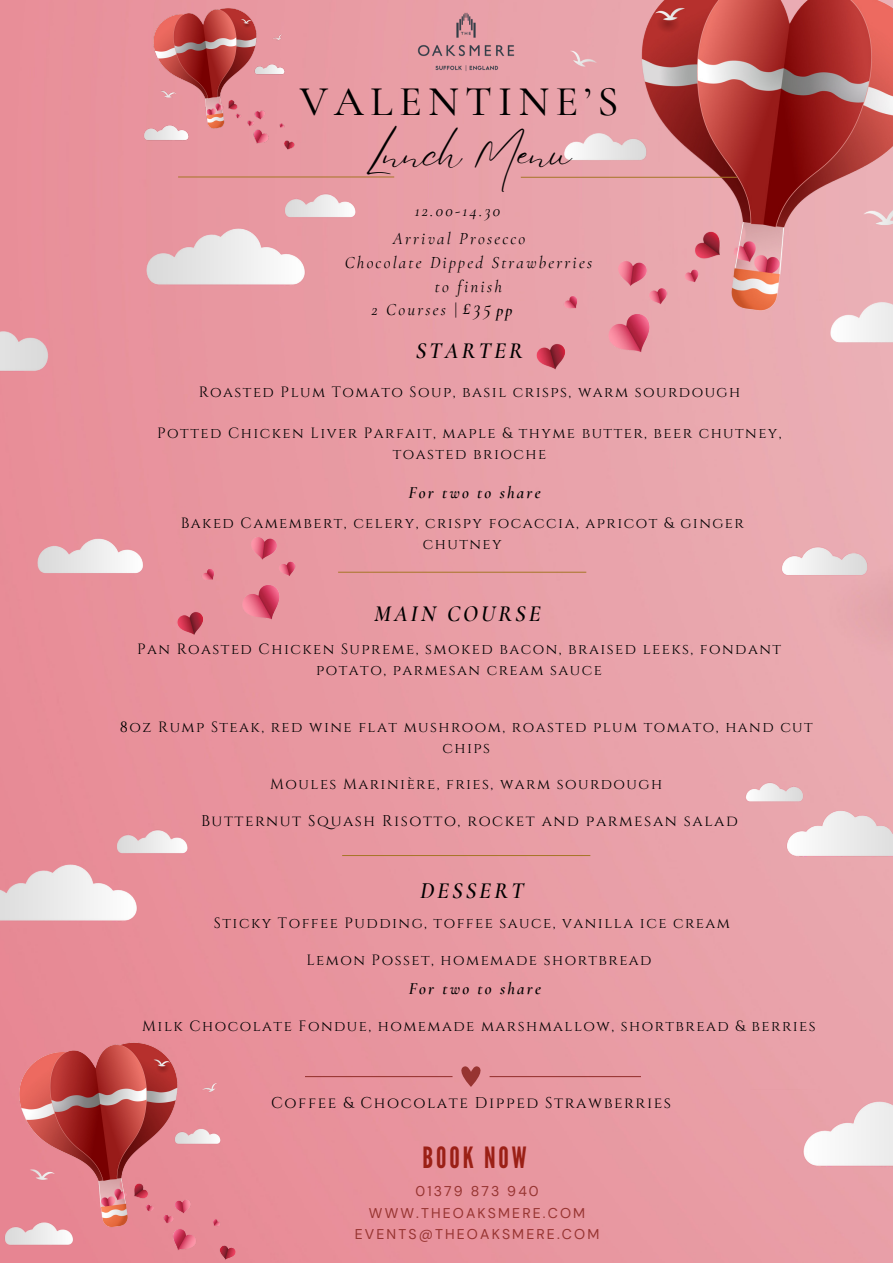
<style>
.page{position:relative;width:893px;height:1263px;background:#fff}
.page>*{position:absolute;margin:0;border:0;box-sizing:border-box;transform-origin:0 0}
.t1{font:500 42.3px "Cormorant Garamond";letter-spacing:.145em;color:#000}
.t2{font:38.25px "Eyesome Script";color:#000}
.t3{font:29.25px "League Gothic";letter-spacing:.1em;color:#9b2016}
.t4{font:italic 600 22.65px "Cormorant Garamond";letter-spacing:.13em;color:#000}
.t5{font:italic 21px "Cormorant Garamond";color:#000}
.t6{font:italic 16.95px/23.6px "Cormorant Garamond";letter-spacing:.13em;color:#000;text-align:center}
.t7{font:italic 600 16.95px "Cormorant Garamond";color:#000}
.t8{font:italic 600 16.8px "Cormorant Garamond";letter-spacing:.13em;color:#000}
.t9{font:15.67px "Cinzel";letter-spacing:.1em;color:#000}
.t10{font:15.52px "Cinzel";letter-spacing:.1em;color:#000}
.t11{font:14.92px/20.9px "Cinzel";letter-spacing:.1em;color:#000;text-align:center}
.t12{font:14.1px "DM Sans";letter-spacing:.15em;color:#973431}
.s1{font-style:normal}
</style>
<div class="page">
<img style="left:0;top:667px;width:212px;height:287px">
<hr style="left:342px;top:855px;width:248px;height:1px;background:#a67526">
<img style="left:0;top:0;width:893px;height:405px">
<img style="left:403px;top:0;width:126px;height:89px">
<hr style="left:521px;top:177px;width:216px;height:1px;background:#a67526">
<hr style="left:178px;top:177px;width:216px;height:1px;background:#a67526">
<svg style="left:305px;top:1064px;width:336px;height:23px;background:#e28f97"></svg>
<img style="left:728px;top:538px;width:165px;height:345px">
<img style="left:137px;top:3px;width:294px;height:148px">
<img style="left:0;top:1035px;width:305px;height:228px">
<img style="left:717px;top:1089px;width:176px;height:114px">
<hr style="left:338px;top:572px;width:248px;height:1px;background:#a67526">
<img style="left:105px;top:92px;width:276px;height:226px">
<img style="left:0;top:494px;width:302px;height:173px">
<p class="t1" style="left:300px;top:76px;width:320px">VALENTINE’S</p>
<p class="t2" style="left:365px;top:128px;width:208px">Lnnch Menu</p>
<p class="t6" style="left:415px;top:199px;width:87px">12.00-14.30</p>
<p class="t6" style="left:393px;top:227px;width:134px">Arrival Prosecco</p>
<p class="t6" style="left:345px;top:251px;width:249px">Chocolate Dipped Strawberries to finish</p>
<p class="t6" style="left:371px;top:298px;width:87px">2 Courses <span class="s1">|</span></p>
<p class="t5" style="left:463px;top:295px;width:30px">£35</p>
<p class="t7" style="left:496px;top:300px;width:17px">pp</p>
<p class="t4" style="left:416px;top:337px;width:109px">STARTER</p>
<p class="t11" style="left:199px;top:382px;width:543px">Roasted Plum Tomato Soup, basil crisps, warm sourdough</p>
<p class="t11" style="left:157px;top:423px;width:626px">Potted Chicken Liver Parfait, maple &amp; thyme butter, beer chutney, toasted brioche</p>
<p class="t8" style="left:408px;top:482px;width:134px">For two to share</p>
<p class="t11" style="left:181px;top:513px;width:564px">Baked Camembert, celery, crispy focaccia, apricot &amp; ginger chutney</p>
<p class="t4" style="left:374px;top:600px;width:168px">MAIN COURSE</p>
<p class="t11" style="left:137px;top:639px;width:645px">Pan Roasted Chicken Supreme, smoked bacon, braised leeks, fondant potato, parmesan cream sauce</p>
<p class="t11" style="left:120px;top:717px;width:694px">8oz Rump Steak, red wine flat mushroom, roasted plum tomato, hand cut chips</p>
<p class="t11" style="left:270px;top:774px;width:393px">Moules Marinière, fries, warm sourdough</p>
<p class="t10" style="left:201px;top:810px;width:538px">Butternut Squash Risotto, rocket and parmesan salad</p>
<p class="t4" style="left:420px;top:877px;width:105px">DESSERT</p>
<p class="t11" style="left:214px;top:913px;width:517px">Sticky Toffee Pudding, toffee sauce, vanilla ice cream</p>
<p class="t11" style="left:306px;top:950px;width:347px">Lemon Posset, homemade shortbread</p>
<p class="t8" style="left:409px;top:979px;width:134px">For two to share</p>
<p class="t11" style="left:142px;top:1015px;width:675px">Milk Chocolate Fondue, homemade marshmallow, shortbread &amp; berries</p>
<p class="t9" style="left:271px;top:1092px;width:401px">Coffee &amp; Chocolate Dipped Strawberries</p>
<p class="t3" style="left:422px;top:1141px;width:105px">BOOK NOW</p>
<p class="t12" style="left:415px;top:1182px;width:125px">01379 873 940</p>
<p class="t12" style="left:369px;top:1203px;width:218px">WWW.THEOAKSMERE.COM</p>
<p class="t12" style="left:355px;top:1225px;width:246px">EVENTS@THEOAKSMERE.COM</p>
</div>
